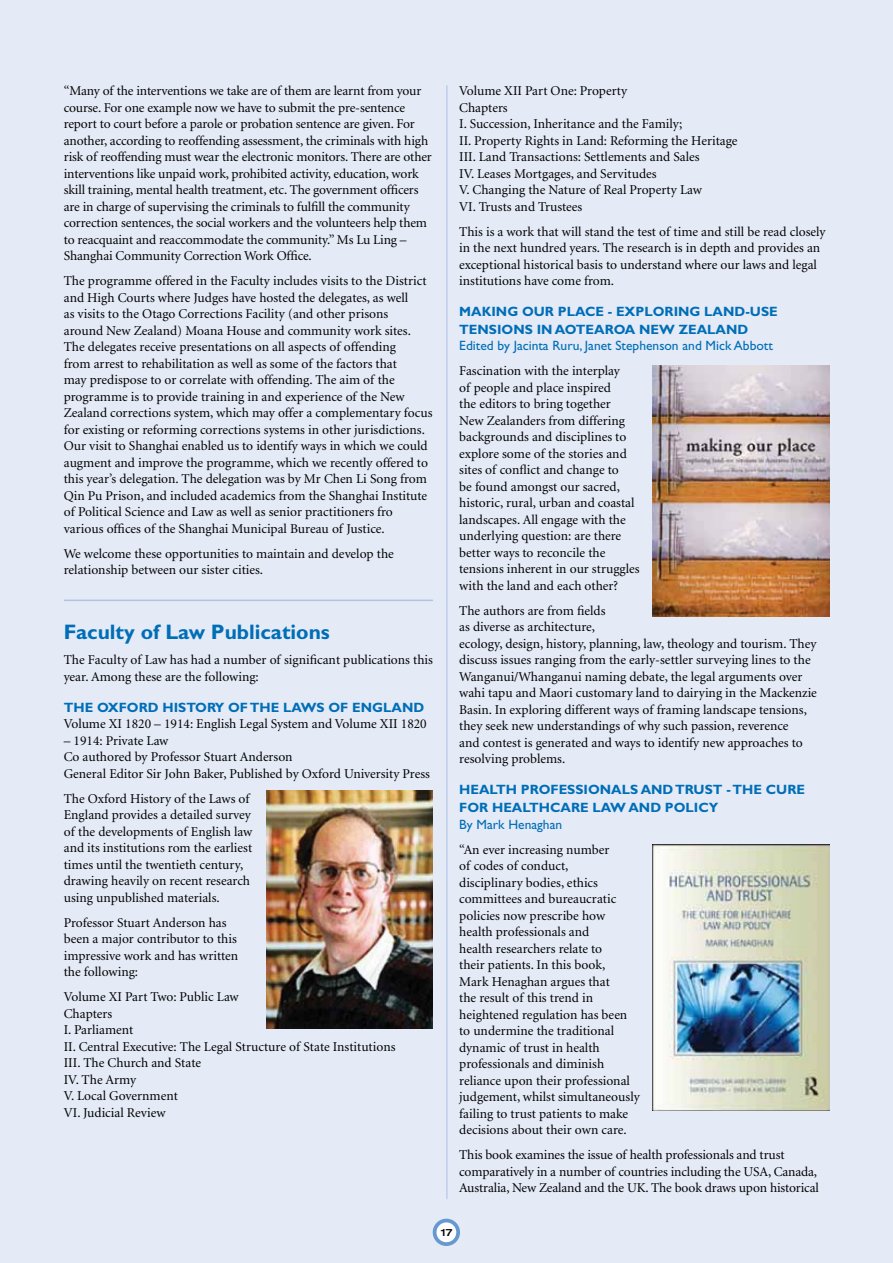
<style>
.page{position:relative;width:893px;height:1263px;background:#e4eaf6}
.page>*{position:absolute;margin:0;border:0;box-sizing:border-box;transform-origin:0 0}
.t1{font:700 21px "Gill Sans";color:#006eb7}
.t2{font:13.5px/16.5px "Minion Maori";color:#000}
.t3{font:700 13.5px "Gill Sans";color:#006eb7}
.t4{font:13.5px "Gill Sans";color:#006eb7}
.t5{font:500 expanded 10.05px "Helvetica Neue";color:#000}
</style>
<div class="page">
<div style="left:435px;top:1220px;width:23px;height:24px;background:#fff;border-radius:50%"></div>
<div style="left:433px;top:1219px;width:27px;height:27px;border:4px solid #6699d1;border-radius:50%"></div>
<hr style="left:64px;top:600px;width:369px;height:1px;background:#aec4e6">
<img style="left:266px;top:791px;width:167px;height:238px">
<img style="left:652px;top:366px;width:177px;height:251px">
<img style="left:652px;top:844px;width:177px;height:266px">
<hr style="left:446px;top:86px;width:2px;height:1112px;background:#bdceeb">
<p class="t2" style="left:64px;top:83px;width:370px">“Many of the interventions we take are of them are learnt from your course. For one example now we have to submit the pre-sentence report to court before a parole or probation sentence are given. For another, according to reoffending assessment, the criminals with high risk of reoffending must wear the electronic monitors. There are other interventions like unpaid work, prohibited activity, education, work skill training, mental health treatment, etc. The government officers are in charge of supervising the criminals to fulfill the community correction sentences, the social workers and the volunteers help them to reacquaint and reaccommodate the community.” Ms Lu Ling – Shanghai Community Correction Work Office.</p>
<p class="t2" style="left:64px;top:273px;width:370px">The programme offered in the Faculty includes visits to the District and High Courts where Judges have hosted the delegates, as well<br>as visits to the Otago Corrections Facility (and other prisons<br>around New Zealand) Moana House and community work sites.<br>The delegates receive presentations on all aspects of offending<br>from arrest to rehabilitation as well as some of the factors that<br>may predispose to or correlate with offending. The aim of the programme is to provide training in and experience of the New Zealand corrections system, which may offer a complementary focus for existing or reforming corrections systems in other jurisdictions.<br>Our visit to Shanghai enabled us to identify ways in which we could augment and improve the programme, which we recently offered to this year’s delegation. The delegation was by Mr Chen Li Song from Qin Pu Prison, and included academics from the Shanghai Institute of Political Science and Law as well as senior practitioners fro various offices of the Shanghai Municipal Bureau of Justice.</p>
<p class="t2" style="left:64px;top:546px;width:332px">We welcome these opportunities to maintain and develop the relationship between our sister cities.</p>
<h1 class="t1" style="left:64px;top:620px;width:268px">FACULTY OF LAW PUBLICATIONS</h1>
<p class="t2" style="left:64px;top:652px;width:371px">The Faculty of Law has had a number of significant publications this year. Among these are the following:</p>
<p class="t3" style="left:64px;top:699px;width:119px">THE OXFORD HISTO</p>
<p class="t3" style="left:207px;top:699px;width:54px">RY O F THE</p>
<p class="t3" style="left:283px;top:699px;width:21px">LAWS</p>
<p class="t3" style="left:328px;top:699px;width:44px">OF ENGLAND</p>
<p class="t2" style="left:64px;top:716px;width:364px">Volume XI 1820 – 1914: English Legal System and Volume XII 1820</p>
<p class="t2" style="left:64px;top:732px;width:368px">– 1914: Private Law<br>Co authored by Professor Stuart Anderson<br>General Editor Sir John Baker, Published by Oxford University Press</p>
<p class="t2" style="left:64px;top:790px;width:190px">The Oxford History of the Laws of England provides a detailed survey of the developments of English law and its institutions rom the earliest times until the twentieth century, drawing heavily on recent research using unpublished materials.</p>
<p class="t2" style="left:64px;top:914px;width:176px">Professor Stuart Anderson has been a major contributor to this impressive work and has written the following:</p>
<p class="t2" style="left:64px;top:989px;width:333px">Volume XI Part Two: Public Law<br>Chapters<br>I. Parliament<br>II. Central Executive: The Legal Structure of State Institutions<br>III. The Church and State<br>IV. The Army<br>V. Local Government<br>VI. Judicial Review</p>
<p class="t2" style="left:459px;top:83px;width:280px">Volume XII Part One: Property<br>Chapters<br>I. Succession, Inheritance and the Family;<br>II. Property Rights in Land: Reforming the Heritage III. Land Transactions: Settlements and Sales<br>IV. Leases Mortgages, and Servitudes<br>V. Changing the Nature of Real Property Law<br>VI. Trusts and Trustees</p>
<p class="t2" style="left:459px;top:224px;width:368px">This is a work that will stand the test of time and still be read closely in the next hundred years. The research is in depth and provides an exceptional historical basis to understand where our laws and legal institutions have come from.</p>
<p class="t3" style="left:459px;top:303px;width:42px">MAKING</p>
<p class="t3" style="left:522px;top:303px;width:124px">OU R PLACE - EXPLO</p>
<p class="t3" style="left:665px;top:303px;width:19px">RING</p>
<p class="t3" style="left:704px;top:303px;width:11px">LAND</p>
<p class="t3" style="left:745px;top:303px;width:15px">-USE</p>
<p class="t3" style="left:459px;top:321px;width:11px">TENSIONS</p>
<p class="t3" style="left:537px;top:321px;width:40px">IN AOTEA</p>
<p class="t3" style="left:605px;top:321px;width:95px">ROA NEW ZEALAND</p>
<p class="t4" style="left:459px;top:338px;width:315px">Edited by Jacinta Ruru, Janet Stephenson and Mick Abbott</p>
<p class="t2" style="left:459px;top:363px;width:182px">Fascination with the interplay<br>of people and place inspired<br>the editors to bring together<br>New Zealanders from differing backgrounds and disciplines to explore some of the stories and sites of conflict and change to<br>be found amongst our sacred, historic, rural, urban and coastal landscapes. All engage with the underlying question: are there better ways to reconcile the tensions inherent in our struggles with the land and each other?</p>
<p class="t2" style="left:459px;top:603px;width:359px">The authors are from fields<br>as diverse as architecture,<br>ecology, design, history, planning, law, theology and tourism. They discuss issues ranging from the early-settler surveying lines to the Wanganui/Whanganui naming debate, the legal arguments over wahi tapu and Maori customary land to dairying in the Mackenzie Basin. In exploring different ways of framing landscape tensions, they seek new understandings of why such passion, reverence<br>and contest is generated and ways to identify new approaches to resolving problems.</p>
<p class="t3" style="left:459px;top:782px;width:22px">HEALTH</p>
<p class="t3" style="left:521px;top:782px;width:48px">PROFESSIONALS</p>
<p class="t3" style="left:641px;top:782px;width:12px">AND</p>
<p class="t3" style="left:675px;top:782px;width:29px">TRUST</p>
<p class="t3" style="left:726px;top:782px;width:78px">- THE CURE</p>
<p class="t3" style="left:459px;top:800px;width:55px">FOR HEALTH</p>
<p class="t3" style="left:550px;top:800px;width:91px">CARE LAW AND</p>
<p class="t3" style="left:665px;top:800px;width:18px">POLI</p>
<p class="t3" style="left:698px;top:800px;width:21px">CY</p>
<p class="t4" style="left:459px;top:816px;width:104px">By Mark Henaghan</p>
<p class="t2" style="left:459px;top:841px;width:182px">“An ever increasing number<br>of codes of conduct,<br>disciplinary bodies, ethics committees and bureaucratic policies now prescribe how health professionals and<br>health researchers relate to<br>their patients. In this book,<br>Mark Henaghan argues that<br>the result of this trend in heightened regulation has been to undermine the traditional dynamic of trust in health professionals and diminish reliance upon their professional judgement, whilst simultaneously failing to trust patients to make decisions about their own care.</p>
<p class="t2" style="left:459px;top:1147px;width:361px">This book examines the issue of health professionals and trust comparatively in a number of countries including the USA, Canada,<br>Australia, New Zealand and the UK. The book draws upon historical</p>
<p class="t5" style="left:441px;top:1226px;width:13px">17</p>
</div>
